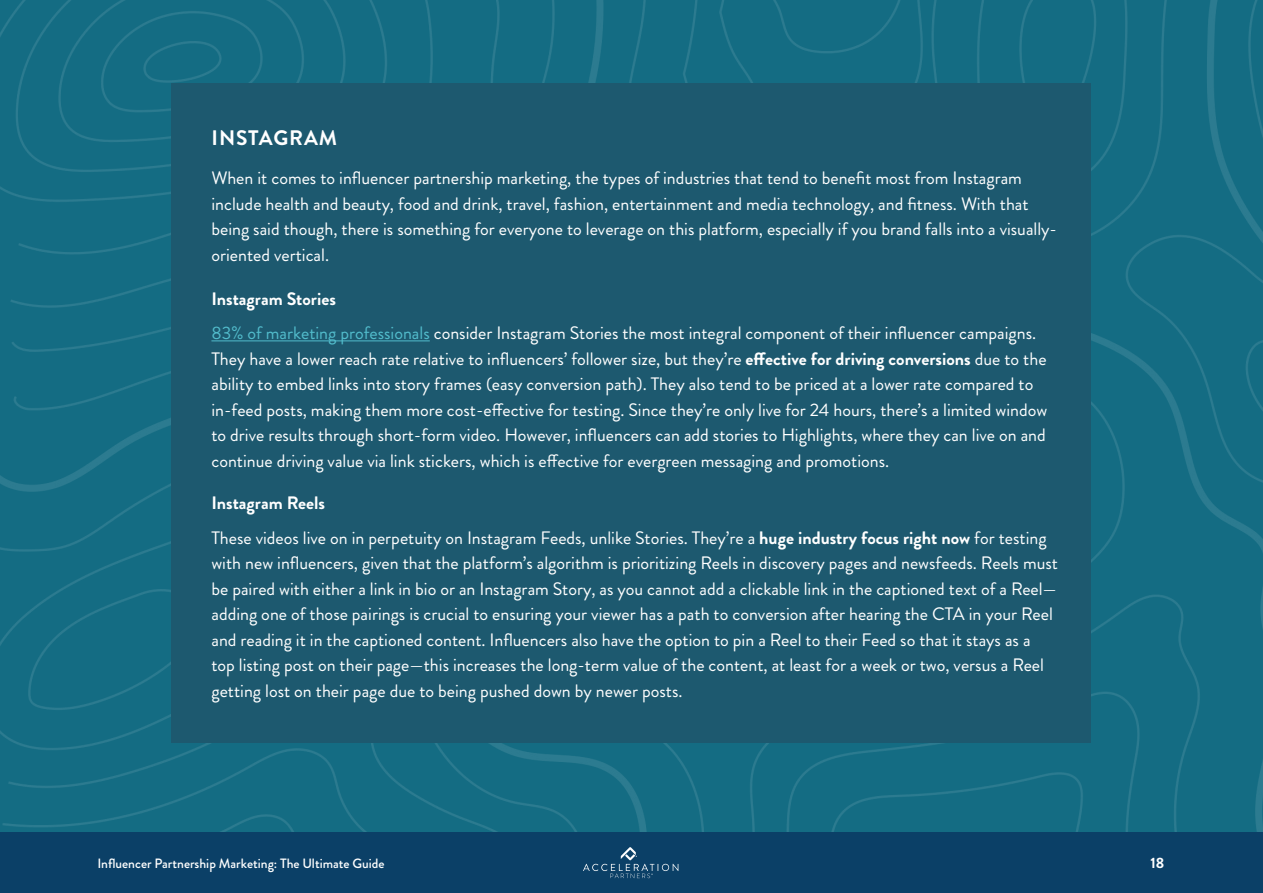
<style>
.page{position:relative;width:1263px;height:893px;background:#fff}
.page>*{position:absolute;margin:0;border:0;box-sizing:border-box;transform-origin:0 0}
.t1{font:700 21px "Brandon Grotesque";letter-spacing:.04em;color:#fff}
.t2{font:18px/25.5px "Brandon Grotesque";color:#fff}
.t3{font:700 18px "Brandon Grotesque";color:#fff}
.t4{font:700 15px "Brandon Grotesque";color:#fff}
.t5{font:500 13.5px "Brandon Grotesque";color:#fff}
.s1{color:#52bccc}
.s2{font-weight:700}
</style>
<div class="page">
<div style="left:0;top:831px;width:1263px;height:62px;background:#0b4067"></div>
<svg style="left:583px;top:847px;width:95px;height:31px;background:#1e4f73"></svg>
<div style="left:0;top:0;width:1263px;height:831px;background:#146c83"></div>
<div style="left:172px;top:83px;width:919px;height:659px;background:#1d596f"></div>
<hr style="left:211px;top:340px;width:219px;height:1px;background:#52bccc">
<p class="t1" style="left:212px;top:123px;width:127px">INSTAGRAM</p>
<p class="t2" style="left:211px;top:165px;width:847px">When it comes to influencer partnership marketing, the types of industries that tend to benefit most from Instagram include health and beauty, food and drink, travel, fashion, entertainment and media technology, and fitness. With that being said though, there is something for everyone to leverage on this platform, especially if you brand falls into a visually&shy;oriented vertical.</p>
<p class="t3" style="left:211px;top:286px;width:126px">Instagram Stories</p>
<p class="t2" style="left:211px;top:320px;width:837px"><span class="s1">83% of marketing professionals</span> consider Instagram Stories the most integral component of their influencer campaigns.<br>They have a lower reach rate relative to influencers’ follower size, but they’re <span class="s2">effective for driving conversions</span> due to the ability to embed links into story frames (easy conversion path). They also tend to be priced at a lower rate compared to in-feed posts, making them more cost-effective for testing. Since they’re only live for 24 hours, there’s a limited window to drive results through short-form video. However, influencers can add stories to Highlights, where they can live on and continue driving value via link stickers, which is effective for evergreen messaging and promotions.</p>
<p class="t3" style="left:211px;top:490px;width:115px">Instagram Reels</p>
<p class="t2" style="left:211px;top:525px;width:848px">These videos live on in perpetuity on Instagram Feeds, unlike Stories. They’re a <span class="s2">huge industry focus right now</span> for testing with new influencers, given that the platform’s algorithm is prioritizing Reels in discovery pages and newsfeeds. Reels must be paired with either a link in bio or an Instagram Story, as you cannot add a clickable link in the captioned text of a Reel— adding one of those pairings is crucial to ensuring your viewer has a path to conversion after hearing the CTA in your Reel and reading it in the captioned content. Influencers also have the option to pin a Reel to their Feed so that it stays as a top listing post on their page—this increases the long-term value of the content, at least for a week or two, versus a Reel getting lost on their page due to being pushed down by newer posts.</p>
<p class="t5" style="left:97px;top:854px;width:289px">Influencer Partnership Marketing: The Ultimate Guide</p>
<p class="t4" style="left:1150px;top:852px;width:15px">18</p>
</div>
